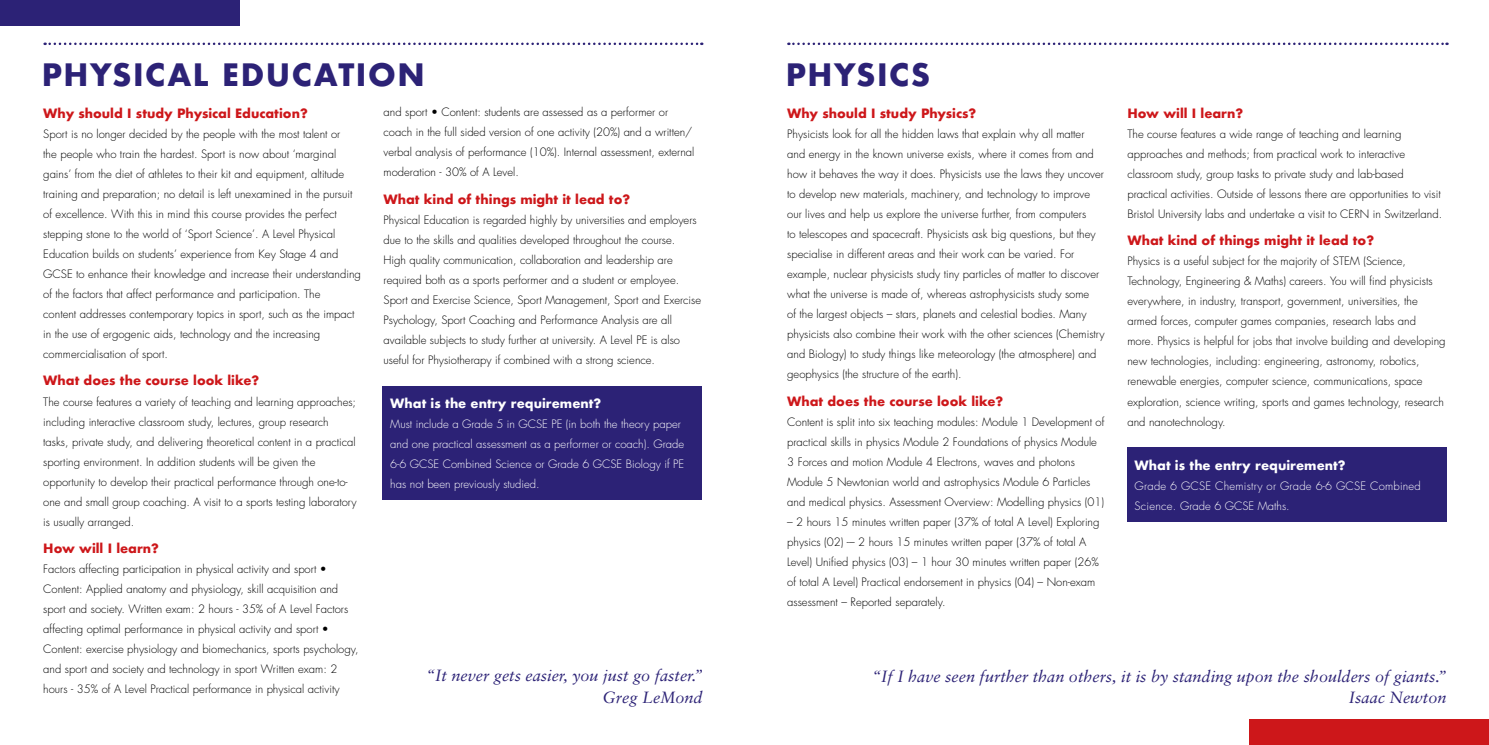
<style>
.page{position:relative;width:1489px;height:745px;background:#fff}
.page>*{position:absolute;margin:0;border:0;box-sizing:border-box;transform-origin:0 0}
.t1{font:700 30px "Futura";letter-spacing:.05em;color:#2c2276}
.t2{font:italic 16.25px/21.2px "Sabon";color:#2c2276;text-align:right}
.t3{font:700 12.5px "Futura";color:#cd171a}
.t4{font:700 12.5px "Futura";color:#fff}
.t5{font:300 11.25px/20px "Futura";color:#000}
.t6{font:300 11.25px/20px "Futura";color:#fff}
.t7{font:300 11.25px/20px "Futura";letter-spacing:.02em;color:#fff}
</style>
<div class="page">
<div style="left:1249px;top:718px;width:239px;height:26px;background:#cd171a"></div>
<div style="left:0;top:0;width:239px;height:26px;background:#2c2276"></div>
<svg style="left:788px;top:43px;width:659px;height:2px"></svg>
<div style="left:1127px;top:447px;width:319px;height:74px;background:#2c2276"></div>
<svg style="left:45px;top:43px;width:657px;height:2px"></svg>
<div style="left:383px;top:386px;width:319px;height:113px;background:#2c2276"></div>
<h1 class="t1" style="left:42px;top:53px;width:384px">PHYSICAL EDUCATION</h1>
<p class="t3" style="left:43px;top:104px;width:266px">Why should I study Physical Education?</p>
<p class="t5" style="left:43px;top:124px;width:319px">Sport is no longer decided by the people with the most talent or<br>the people who train the hardest. Sport is now about ‘marginal gains’ from the diet of athletes to their kit and equipment, altitude training and preparation; no detail is left unexamined in the pursuit of excellence. With this in mind this course provides the perfect stepping stone to the world of ‘Sport Science’. A Level Physical Education builds on students’ experience from Key Stage 4 and GCSE to enhance their knowledge and increase their understanding of the factors that affect performance and participation. The<br>content addresses contemporary topics in sport, such as the impact in the use of ergogenic aids, technology and the increasing commercialisation of sport.</p>
<p class="t3" style="left:43px;top:371px;width:217px">What does the course look like?</p>
<p class="t5" style="left:43px;top:391px;width:315px">The course features a variety of teaching and learning approaches; including interactive classroom study, lectures, group research tasks, private study, and delivering theoretical content in a practical sporting environment. In addition students will be given the opportunity to develop their practical performance through one-to&shy;one and small group coaching. A visit to a sports testing laboratory is usually arranged.</p>
<p class="t3" style="left:43px;top:538px;width:117px">How will I learn?</p>
<p class="t5" style="left:43px;top:558px;width:317px">Factors affecting participation in physical activity and sport • Content: Applied anatomy and physiology, skill acquisition and sport and society. Written exam: 2 hours - 35% of A Level Factors affecting optimal performance in physical activity and sport • Content: exercise physiology and biomechanics, sports psychology, and sport and society and technology in sport Written exam: 2 hours - 35% of A Level Practical performance in physical activity</p>
<p class="t5" style="left:383px;top:102px;width:312px">and sport • Content: students are assessed as a performer or coach in the full sided version of one activity (20%) and a written/ verbal analysis of performance (10%). Internal assessment, external moderation - 30% of A Level.</p>
<p class="t3" style="left:383px;top:190px;width:248px">What kind of things might it lead to?</p>
<p class="t5" style="left:383px;top:209px;width:319px">Physical Education is regarded highly by universities and employers due to the skills and qualities developed throughout the course.<br>High quality communication, collaboration and leadership are required both as a sports performer and a student or employee.<br>Sport and Exercise Science, Sport Management, Sport and Exercise Psychology, Sport Coaching and Performance Analysis are all available subjects to study further at university. A Level PE is also useful for Physiotherapy if combined with a strong science.</p>
<p class="t4" style="left:390px;top:394px;width:212px">What is the entry requirement?</p>
<p class="t6" style="left:390px;top:413px;width:295px">Must include a Grade 5 in GCSE PE (in both the theory paper and one practical assessment as a performer or coach). Grade 6-6 GCSE Combined Science or Grade 6 GCSE Biology if PE has not been previously studied.</p>
<h2 class="t2" style="left:426px;top:664px;width:278px">“It never gets easier, you just go faster.”<br>Greg LeMond</h2>
<h1 class="t1" style="left:785px;top:53px;width:146px">PHYSICS</h1>
<p class="t3" style="left:787px;top:104px;width:191px">Why should I study Physics?</p>
<p class="t5" style="left:787px;top:124px;width:319px">Physicists look for all the hidden laws that explain why all matter and energy in the known universe exists, where it comes from and how it behaves the way it does. Physicists use the laws they uncover to develop new materials, machinery, and technology to improve our lives and help us explore the universe further, from computers<br>to telescopes and spacecraft. Physicists ask big questions, but they specialise in different areas and their work can be varied. For example, nuclear physicists study tiny particles of matter to discover what the universe is made of, whereas astrophysicists study some<br>of the largest objects – stars, planets and celestial bodies. Many physicists also combine their work with the other sciences (Chemistry and Biology) to study things like meteorology (the atmosphere) and geophysics (the structure of the earth).</p>
<p class="t3" style="left:787px;top:391px;width:217px">What does the course look like?</p>
<p class="t5" style="left:787px;top:411px;width:319px">Content is split into six teaching modules: Module 1 Development of practical skills in physics Module 2 Foundations of physics Module 3 Forces and motion Module 4 Electrons, waves and photons Module 5 Newtonian world and astrophysics Module 6 Particles and medical physics. Assessment Overview: Modelling physics (01)</p>
<p class="t5" style="left:787px;top:511px;width:314px">– 2 hours 15 minutes written paper (37% of total A Level) Exploring physics (02) -– 2 hours 15 minutes written paper (37% of total A Level) Unified physics (03) – 1 hour 30 minutes written paper (26% of total A Level) Practical endorsement in physics (04) – Non-exam assessment – Reported separately.</p>
<p class="t3" style="left:1127px;top:104px;width:117px">How will I learn?</p>
<p class="t5" style="left:1127px;top:124px;width:316px">The course features a wide range of teaching and learning approaches and methods; from practical work to interactive classroom study, group tasks to private study and lab-based practical activities. Outside of lessons there are opportunities to visit Bristol University labs and undertake a visit to CERN in Switzerland.</p>
<p class="t3" style="left:1127px;top:231px;width:248px">What kind of things might it lead to?</p>
<p class="t5" style="left:1127px;top:251px;width:319px">Physics is a useful subject for the majority of STEM (Science, Technology, Engineering &amp; Maths) careers. You will find physicists everywhere, in industry, transport, government, universities, the armed forces, computer games companies, research labs and<br>more. Physics is helpful for jobs that involve building and developing new technologies, including: engineering, astronomy, robotics, renewable energies, computer science, communications, space exploration, science writing, sports and games technology, research and nanotechnology.</p>
<p class="t4" style="left:1134px;top:456px;width:212px">What is the entry requirement?</p>
<p class="t7" style="left:1134px;top:475px;width:288px">Grade 6 GCSE Chemistry or Grade 6-6 GCSE Combined<br>Science. Grade 6 GCSE Maths.</p>
<h2 class="t2" style="left:872px;top:665px;width:575px">“If I have seen further than others, it is by standing upon the shoulders of giants.”<br>Isaac Newton</h2>
</div>
